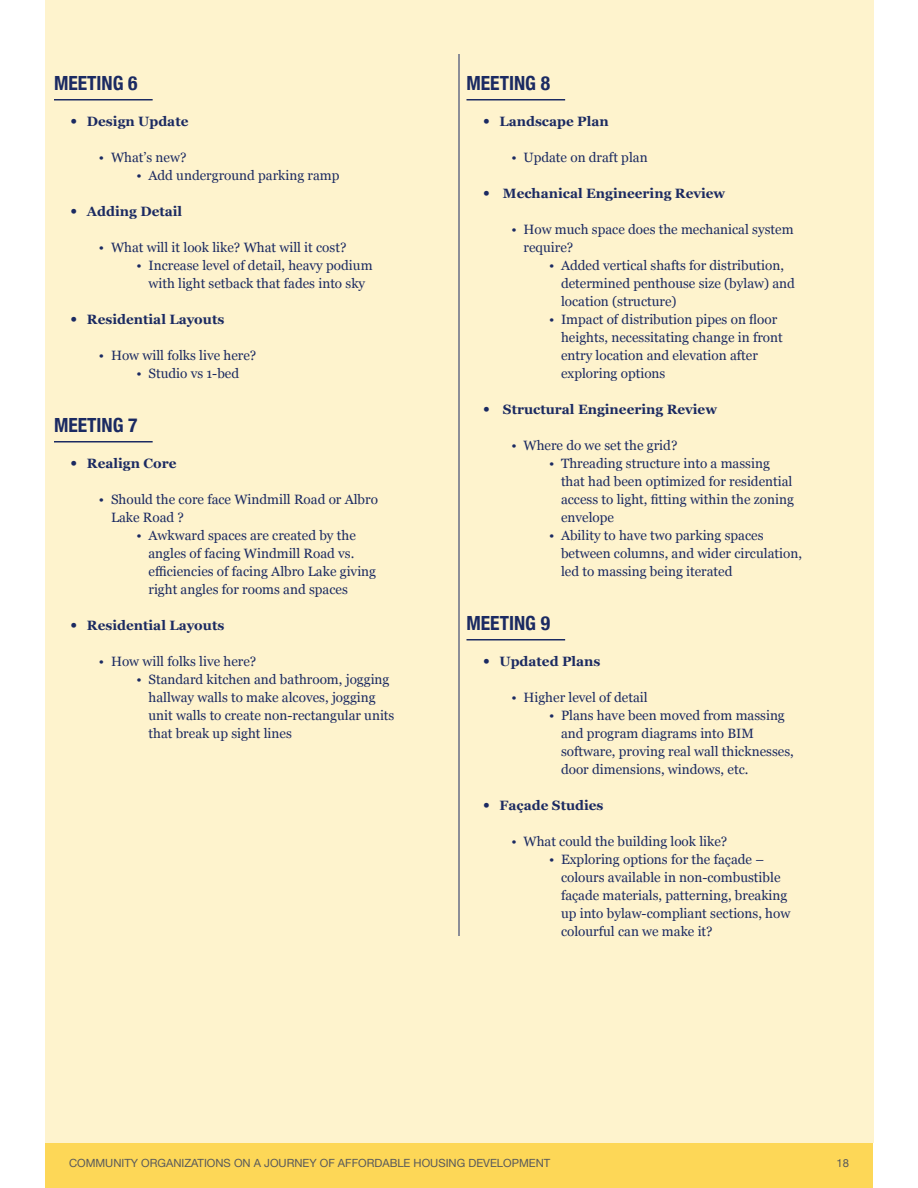
<style>
.page{position:relative;width:918px;height:1188px;background:#fff}
.page>*{position:absolute;margin:0;border:0;box-sizing:border-box;transform-origin:0 0}
.t1{font:700 condensed 19.5px "Helvetica Neue";color:#1b2a62}
.t2{font:13.5px/18px "Georgia";color:#1b2a62}
.t3{font:700 13.5px "Georgia";color:#1b2a62}
.t4{font:11.25px "Helvetica Neue";color:#58595b}
.s1{font-family:"Helvetica Neue";font-weight:900;font-stretch:condensed}
</style>
<div class="page">
<div style="left:45px;top:1143px;width:828px;height:45px;background:#fdd757"></div>
<div style="left:45px;top:0;width:828px;height:1142px;background:#fef3cd"></div>
<hr style="left:54px;top:99px;width:99px;height:1px;background:#1b2a62">
<hr style="left:54px;top:441px;width:99px;height:1px;background:#1b2a62">
<hr style="left:466px;top:99px;width:99px;height:1px;background:#1b2a62">
<hr style="left:466px;top:639px;width:99px;height:1px;background:#1b2a62">
<hr style="left:459px;top:54px;width:1px;height:882px;background:#1b2a62">
<h1 class="t1" style="left:54px;top:67px;width:85px">MEETING 6</h1>
<p class="t3" style="left:70px;top:111px;width:119px"><span class="s1">•</span> Design Update</p>
<p class="t2" style="left:99px;top:148px;width:89px">• What’s new?</p>
<p class="t2" style="left:137px;top:166px;width:205px">• Add underground parking ramp</p>
<p class="t3" style="left:70px;top:201px;width:113px"><span class="s1">•</span> Adding Detail</p>
<p class="t2" style="left:99px;top:238px;width:249px">• What will it look like? What will it cost?</p>
<p class="t2" style="left:137px;top:256px;width:238px;text-align:center">• Increase level of detail, heavy podium with light setback that fades into sky</p>
<p class="t3" style="left:70px;top:309px;width:155px"><span class="s1">•</span> Residential Layouts</p>
<p class="t2" style="left:99px;top:346px;width:159px">• How will folks live here?</p>
<p class="t2" style="left:137px;top:364px;width:104px">• Studio vs 1-bed</p>
<h1 class="t1" style="left:54px;top:409px;width:85px">MEETING 7</h1>
<p class="t3" style="left:70px;top:453px;width:107px"><span class="s1">•</span> Realign Core</p>
<p class="t2" style="left:111px;top:490px;width:269px;text-indent:-12px">• Should the core face Windmill Road or Albro<br>Lake Road ?</p>
<p class="t2" style="left:149px;top:526px;width:229px;text-indent:-12px">• Awkward spaces are created by the angles of facing Windmill Road vs. efficiencies of facing Albro Lake giving right angles for rooms and spaces</p>
<p class="t3" style="left:70px;top:615px;width:155px"><span class="s1">•</span> Residential Layouts</p>
<p class="t2" style="left:99px;top:652px;width:159px">• How will folks live here?</p>
<p class="t2" style="left:149px;top:670px;width:247px;text-indent:-12px">• Standard kitchen and bathroom, jogging hallway walls to make alcoves, jogging unit walls to create non-rectangular units that break up sight lines</p>
<h1 class="t1" style="left:466px;top:67px;width:85px">MEETING 8</h1>
<p class="t3" style="left:483px;top:111px;width:127px"><span class="s1">•</span> Landscape Plan</p>
<p class="t2" style="left:511px;top:148px;width:138px">• Update on draft plan</p>
<p class="t3" style="left:483px;top:183px;width:244px"><span class="s1">•</span> Mechanical Engineering Review</p>
<p class="t2" style="left:524px;top:220px;width:272px;text-indent:-12px">• How much space does the mechanical system require?</p>
<p class="t2" style="left:561px;top:256px;width:235px;text-indent:-12px">• Added vertical shafts for distribution, determined penthouse size (bylaw) and location (structure)</p>
<p class="t2" style="left:561px;top:310px;width:223px;text-indent:-12px">• Impact of distribution pipes on floor heights, necessitating change in front entry location and elevation after exploring options</p>
<p class="t3" style="left:483px;top:399px;width:236px"><span class="s1">•</span> Structural Engineering Review</p>
<p class="t2" style="left:511px;top:436px;width:167px">• Where do we set the grid?</p>
<p class="t2" style="left:561px;top:454px;width:234px;text-indent:-12px">• Threading structure into a massing that had been optimized for residential access to light, fitting within the zoning envelope</p>
<p class="t2" style="left:561px;top:526px;width:243px;text-indent:-12px">• Ability to have two parking spaces between columns, and wider circulation, led to massing being iterated</p>
<h1 class="t1" style="left:466px;top:607px;width:85px">MEETING 9</h1>
<p class="t3" style="left:483px;top:651px;width:119px"><span class="s1">•</span> Updated Plans</p>
<p class="t2" style="left:511px;top:688px;width:138px">• Higher level of detail</p>
<p class="t2" style="left:561px;top:706px;width:234px;text-indent:-12px">• Plans have been moved from massing and program diagrams into BIM software, proving real wall thicknesses, door dimensions, windows, etc.</p>
<p class="t3" style="left:483px;top:795px;width:122px"><span class="s1">•</span> Façade Studies</p>
<p class="t2" style="left:511px;top:832px;width:217px">• What could the building look like?</p>
<p class="t2" style="left:561px;top:850px;width:231px;text-indent:-12px">• Exploring options for the façade – colours available in non-combustible façade materials, patterning, breaking up into bylaw-compliant sections, how colourful can we make it?</p>
<p class="t4" style="left:69px;top:1155px;width:483px">COMMUNITY ORGANIZATIONS ON A JOURNEY OF AFFORDABLE HOUSING DEVELOPMENT</p>
<p class="t4" style="left:836px;top:1155px;width:14px">18</p>
</div>
